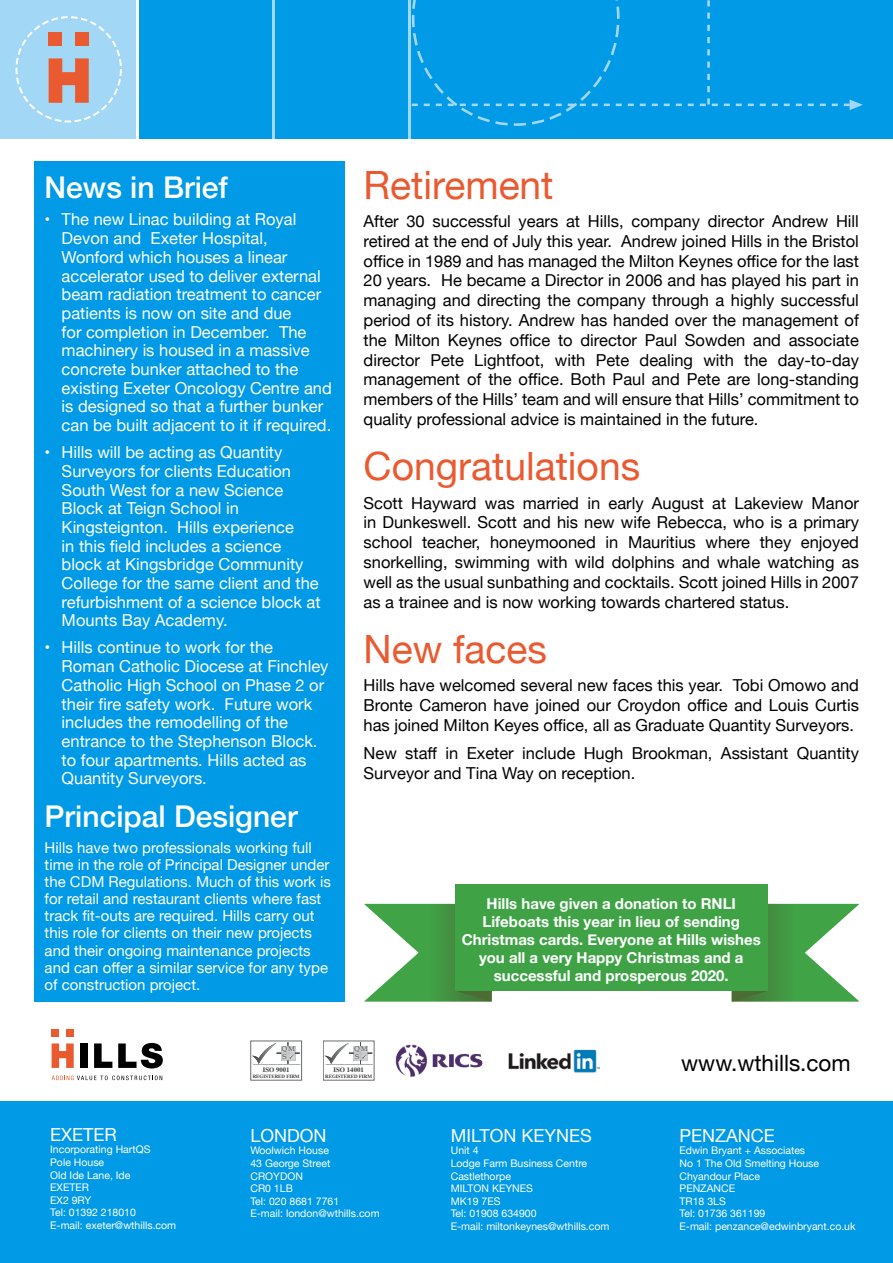
<style>
.page{position:relative;width:893px;height:1263px;background:#fff}
.page>*{position:absolute;margin:0;border:0;box-sizing:border-box;transform-origin:0 0}
.t1{font:39px "Helvetica Neue";color:#ea5a31}
.t2{font:500 30px "Helvetica Neue";color:#fff}
.t3{font:22.5px "Helvetica Neue";color:#000}
.t4{font:18px "Helvetica Neue";color:#fff}
.t5{font:16.5px/19.8px "Helvetica Neue";color:#000;text-align:justify}
.t6{font:16.5px/18.8px "Helvetica Neue";color:#fff}
.t7{font:15px/17.1px "Helvetica Neue";color:#fff}
.t8{font:700 15px/18px "Helvetica Neue";color:#fff;text-align:center}
.t9{font:10.5px/12.6px "Helvetica Neue";color:#fff}
.t10{font:8.25px "Helvetica";color:#6b6d6e}
.t11{font:700 6.75px "Times";color:#3d3e3e}
.t12{font:6.75px/7.5px "Palatino";color:#505252}
.t13{font:700 4.95px "Times";color:#3d3e3e}
</style>
<div class="page">
<svg style="left:364px;top:904px;width:128px;height:98px"></svg>
<svg style="left:732px;top:904px;width:127px;height:98px"></svg>
<div style="left:0;top:1101px;width:893px;height:162px;background:#009ae6"></div>
<div style="left:52px;top:1029px;width:7px;height:7px;background:#ea5a31"></div>
<div style="left:66px;top:1029px;width:8px;height:7px;background:#ea5a31"></div>
<svg style="left:52px;top:1043px;width:22px;height:25px"></svg>
<div style="left:80px;top:1043px;width:8px;height:25px;background:#000"></div>
<svg style="left:94px;top:1043px;width:18px;height:25px"></svg>
<svg style="left:118px;top:1043px;width:45px;height:25px"></svg>
<svg style="left:52px;top:1075px;width:110px;height:5px"></svg>
<div style="left:455px;top:884px;width:312px;height:107px;background:#3fa346"></div>
<div style="left:136px;top:0;width:757px;height:139px;background:#009ae6"></div>
<div style="left:0;top:0;width:136px;height:139px;background:#a2d7f5"></div>
<hr style="left:136px;top:0;width:3px;height:139px;background:#fff">
<hr style="left:272px;top:0;width:3px;height:139px;background:#a2d7f5">
<svg style="left:411px;top:0;width:452px;height:126px"></svg>
<hr style="left:408px;top:0;width:3px;height:139px;background:#a2d7f5">
<div style="left:49px;top:32px;width:13px;height:14px;background:#ea5a31"></div>
<div style="left:75px;top:32px;width:14px;height:14px;background:#ea5a31"></div>
<svg style="left:49px;top:58px;width:40px;height:45px"></svg>
<div style="left:15px;top:16px;width:107px;height:106px;border:2px dashed #fff;border-radius:50%"></div>
<img style="left:396px;top:1045px;width:87px;height:31px">
<img style="left:508px;top:1049px;width:92px;height:24px">
<div style="left:250px;top:1041px;width:52px;height:39px;border:1px solid #6b6d6e"></div>
<svg style="left:252px;top:1042px;width:49px;height:23px"></svg>
<div style="left:323px;top:1041px;width:51px;height:39px;border:1px solid #6b6d6e"></div>
<svg style="left:324px;top:1042px;width:49px;height:23px"></svg>
<div style="left:34px;top:162px;width:310px;height:840px;background:#009ae6"></div>
<h2 class="t2" style="left:45px;top:163px;width:185px">News in Brief</h2>
<p class="t6" style="left:62px;top:211px;width:272px;text-indent:-17px">• The new Linac building at Royal Devon and Exeter Hospital, Wonford which houses a linear accelerator used to deliver external beam radiation treatment to cancer patients is now on site and due<br>for completion in December. The machinery is housed in a massive concrete bunker attached to the existing Exeter Oncology Centre and is designed so that a further bunker can be built adjacent to it if required.</p>
<p class="t6" style="left:62px;top:444px;width:260px;text-indent:-17px">• Hills will be acting as Quantity<br>Surveyors for clients Education<br>South West for a new Science<br>Block at Teign School in<br>Kingsteignton. Hills experience<br>in this field includes a science block at Kingsbridge Community<br>College for the same client and the refurbishment of a science block at<br>Mounts Bay Academy.</p>
<p class="t6" style="left:62px;top:639px;width:268px;text-indent:-17px">• Hills continue to work for the<br>Roman Catholic Diocese at Finchley<br>Catholic High School on Phase 2 or their fire safety work. Future work includes the remodelling of the entrance to the Stephenson Block. to four apartments. Hills acted as<br>Quantity Surveyors.</p>
<h2 class="t2" style="left:45px;top:792px;width:254px">Principal Designer</h2>
<p class="t7" style="left:45px;top:840px;width:288px">Hills have two professionals working full time in the role of Principal Designer under the CDM Regulations. Much of this work is for retail and restaurant clients where fast track fit-outs are required. Hills carry out this role for clients on their new projects and their ongoing maintenance projects and can offer a similar service for any type of construction project.</p>
<h1 class="t1" style="left:364px;top:157px;width:192px">Retirement</h1>
<p class="t5" style="left:364px;top:212px;width:497px">After 30 successful years at Hills, company director Andrew Hill retired at the end of July this year. Andrew joined Hills in the Bristol office in 1989 and has managed the Milton Keynes office for the last 20 years. He became a Director in 2006 and has played his part in managing and directing the company through a highly successful period of its history. Andrew has handed over the management of the Milton Keynes office to director Paul Sowden and associate director Pete Lightfoot, with Pete dealing with the day-to-day management of the office. Both Paul and Pete are long-standing members of the Hills’ team and will ensure that Hills’ commitment to quality professional advice is maintained in the future.</p>
<h1 class="t1" style="left:364px;top:438px;width:278px">Congratulations</h1>
<p class="t5" style="left:364px;top:494px;width:497px">Scott Hayward was married in early August at Lakeview Manor in Dunkeswell. Scott and his new wife Rebecca, who is a primary school teacher, honeymooned in Mauritius where they enjoyed snorkelling, swimming with wild dolphins and whale watching as well as the usual sunbathing and cocktails. Scott joined Hills in 2007 as a trainee and is now working towards chartered status.</p>
<h1 class="t1" style="left:364px;top:621px;width:185px">New faces</h1>
<p class="t5" style="left:364px;top:676px;width:497px">Hills have welcomed several new faces this year. Tobi Omowo and Bronte Cameron have joined our Croydon office and Louis Curtis has joined Milton Keyes office, all as Graduate Quantity Surveyors.</p>
<p class="t5" style="left:364px;top:744px;width:497px">New staff in Exeter include Hugh Brookman, Assistant Quantity<br>Surveyor and Tina Way on reception.</p>
<p class="t8" style="left:462px;top:895px;width:301px">Hills have given a donation to RNLI Lifeboats this year in lieu of sending Christmas cards. Everyone at Hills wishes you all a very Happy Christmas and a successful and prosperous 2020.</p>
<p class="t4" style="left:50px;top:1121px;width:68px">EXETER</p>
<p class="t9" style="left:50px;top:1144px;width:128px">Incorporating HartQS<br>Pole House<br>Old Ide Lane, Ide<br>EXETER<br>EX2 9RY<br>Tel: 01392 218010<br>E-mail: exeter@wthills.com</p>
<p class="t12" style="left:282px;top:1045px;width:15px">QM<br>S</p>
<p class="t11" style="left:263px;top:1063px;width:28px">ISO 9001</p>
<p class="t13" style="left:253px;top:1072px;width:48px">REGISTERED FIRM</p>
<p class="t10" style="left:253px;top:1056px;width:50px">........................................</p>
<p class="t12" style="left:354px;top:1045px;width:15px">QM<br>S</p>
<p class="t11" style="left:334px;top:1063px;width:32px">ISO 14001</p>
<p class="t13" style="left:325px;top:1072px;width:48px">REGISTERED FIRM</p>
<p class="t10" style="left:325px;top:1056px;width:50px">........................................</p>
<p class="t4" style="left:250px;top:1122px;width:78px">LONDON</p>
<p class="t9" style="left:250px;top:1145px;width:131px">Woolwich House<br>43 George Street<br>CROYDON<br>CR0 1LB<br>Tel: 020 8681 7761<br>E-mail: london@wthills.com</p>
<p class="t4" style="left:451px;top:1122px;width:143px">MILTON KEYNES</p>
<p class="t9" style="left:451px;top:1145px;width:160px">Unit 4<br>Lodge Farm Business Centre<br>Castlethorpe<br>MILTON KEYNES<br>MK19 7ES<br>Tel: 01908 634900<br>E-mail: miltonkeynes@wthills.com</p>
<h3 class="t3" style="left:681px;top:1047px;width:171px">www.wthills.com</h3>
<p class="t4" style="left:679px;top:1122px;width:97px">PENZANCE</p>
<p class="t9" style="left:679px;top:1145px;width:178px">Edwin Bryant + Associates<br>No 1 The Old Smelting House<br>Chyandour Place<br>PENZANCE<br>TR18 3LS<br>Tel: 01736 361199<br>E-mail: penzance@edwinbryant.co.uk</p>
</div>
